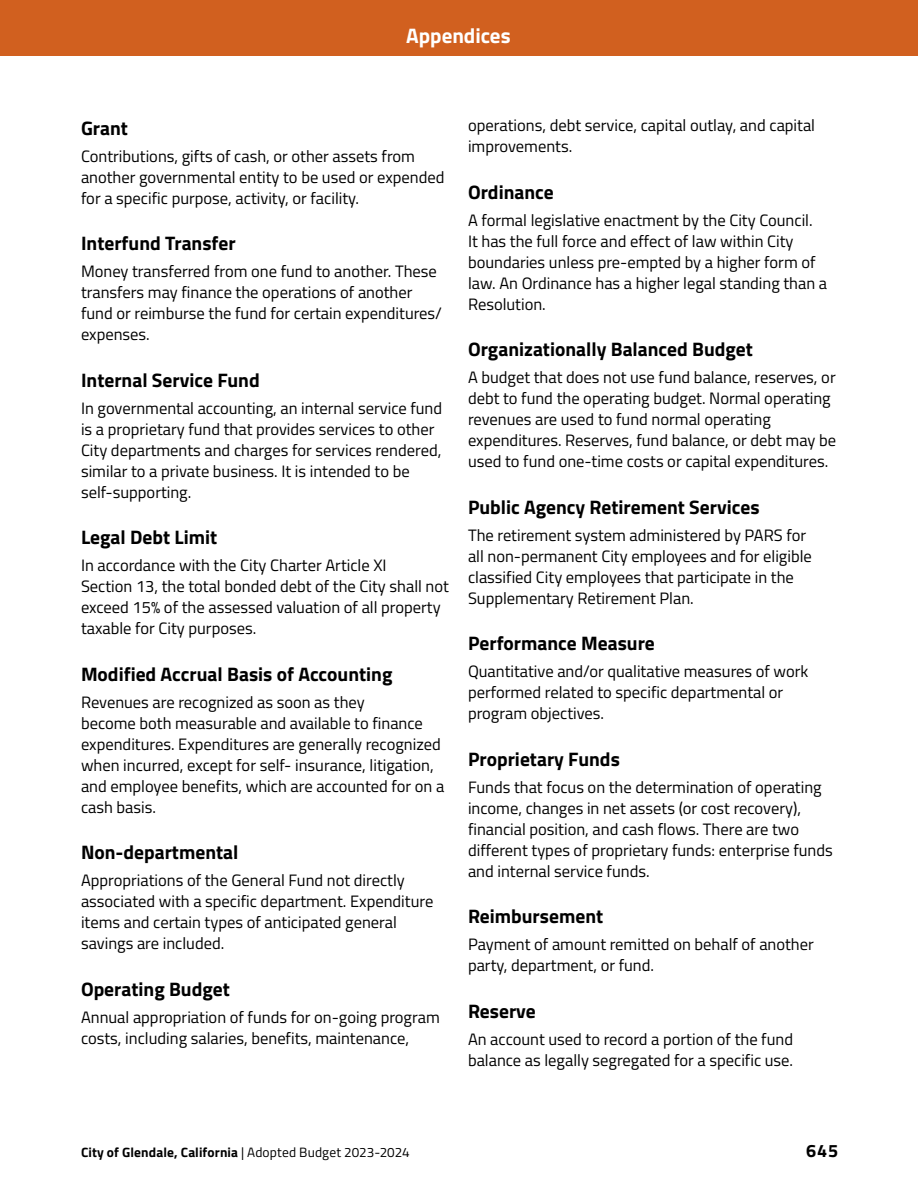
<style>
.page{position:relative;width:918px;height:1188px;background:#fff}
.page>*{position:absolute;margin:0;border:0;box-sizing:border-box;transform-origin:0 0}
.t1{font:700 21px "Titillium Web";color:#fff}
.Heading_3{font:700 19.5px "Titillium Web";color:#000}
.t2{font:700 18px "Titillium Web";color:#000}
.t3{font:16.5px/21px "Titillium Web";color:#000}
.t4{font:700 13.5px "Titillium Web";letter-spacing:.01em;color:#000}
.s1{font-weight:400}
</style>
<div class="page">
<div style="left:0;top:0;width:918px;height:56px;background:#d1601f"></div>
<p class="t1" style="left:406px;top:19px;width:106px">Appendices</p>
<h5 class="Heading_3" style="left:81px;top:113px;width:49px">Grant</h5>
<p class="t3" style="left:81px;top:145px;width:365px">Contributions, gifts of cash, or other assets from another governmental entity to be used or expended for a specific purpose, activity, or facility.</p>
<h5 class="Heading_3" style="left:81px;top:228px;width:156px">Interfund Transfer</h5>
<p class="t3" style="left:81px;top:260px;width:363px">Money transferred from one fund to another. These transfers may finance the operations of another fund or reimburse the fund for certain expenditures/ expenses.</p>
<h5 class="Heading_3" style="left:81px;top:365px;width:180px">Internal Service Fund</h5>
<p class="t3" style="left:81px;top:397px;width:363px">In governmental accounting, an internal service fund is a proprietary fund that provides services to other City departments and charges for services rendered, similar to a private business. It is intended to be self-supporting.</p>
<h5 class="Heading_3" style="left:81px;top:522px;width:138px">Legal Debt Limit</h5>
<p class="t3" style="left:81px;top:554px;width:369px">In accordance with the City Charter Article XI<br>Section 13, the total bonded debt of the City shall not exceed 15% of the assessed valuation of all property taxable for City purposes.</p>
<h5 class="Heading_3" style="left:81px;top:659px;width:313px">Modified Accrual Basis of Accounting</h5>
<p class="t3" style="left:81px;top:691px;width:365px">Revenues are recognized as soon as they<br>become both measurable and available to finance expenditures. Expenditures are generally recognized when incurred, except for self- insurance, litigation, and employee benefits, which are accounted for on a cash basis.</p>
<h5 class="Heading_3" style="left:81px;top:837px;width:159px">Non-departmental</h5>
<p class="t3" style="left:81px;top:869px;width:354px">Appropriations of the General Fund not directly associated with a specific department. Expenditure items and certain types of anticipated general savings are included.</p>
<h5 class="Heading_3" style="left:81px;top:974px;width:150px">Operating Budget</h5>
<p class="t3" style="left:81px;top:1006px;width:360px">Annual appropriation of funds for on-going program costs, including salaries, benefits, maintenance,</p>
<p class="t3" style="left:468px;top:114px;width:349px">operations, debt service, capital outlay, and capital improvements.</p>
<h5 class="Heading_3" style="left:468px;top:177px;width:87px">Ordinance</h5>
<p class="t3" style="left:468px;top:209px;width:361px">A formal legislative enactment by the City Council.<br>It has the full force and effect of law within City boundaries unless pre-empted by a higher form of law. An Ordinance has a higher legal standing than a Resolution.</p>
<h5 class="Heading_3" style="left:468px;top:334px;width:287px">Organizationally Balanced Budget</h5>
<p class="t3" style="left:468px;top:366px;width:370px">A budget that does not use fund balance, reserves, or debt to fund the operating budget. Normal operating revenues are used to fund normal operating expenditures. Reserves, fund balance, or debt may be used to fund one-time costs or capital expenditures.</p>
<h5 class="Heading_3" style="left:468px;top:492px;width:293px">Public Agency Retirement Services</h5>
<p class="t3" style="left:468px;top:524px;width:345px">The retirement system administered by PARS for all non-permanent City employees and for eligible classified City employees that participate in the Supplementary Retirement Plan.</p>
<h5 class="Heading_3" style="left:468px;top:628px;width:188px">Performance Measure</h5>
<p class="t3" style="left:468px;top:660px;width:342px">Quantitative and/or qualitative measures of work performed related to specific departmental or program objectives.</p>
<h5 class="Heading_3" style="left:468px;top:744px;width:153px">Proprietary Funds</h5>
<p class="t3" style="left:468px;top:776px;width:366px">Funds that focus on the determination of operating income, changes in net assets (or cost recovery), financial position, and cash flows. There are two different types of proprietary funds: enterprise funds and internal service funds.</p>
<h5 class="Heading_3" style="left:468px;top:901px;width:137px">Reimbursement</h5>
<p class="t3" style="left:468px;top:933px;width:347px">Payment of amount remitted on behalf of another party, department, or fund.</p>
<h5 class="Heading_3" style="left:468px;top:996px;width:69px">Reserve</h5>
<p class="t3" style="left:468px;top:1028px;width:327px">An account used to record a portion of the fund balance as legally segregated for a specific use.</p>
<p class="t4" style="left:81px;top:1142px;width:330px">City of Glendale, California <span class="s1">| Adopted Budget 2023-2024</span></p>
<p class="t2" style="left:806px;top:1137px;width:34px">645</p>
</div>
